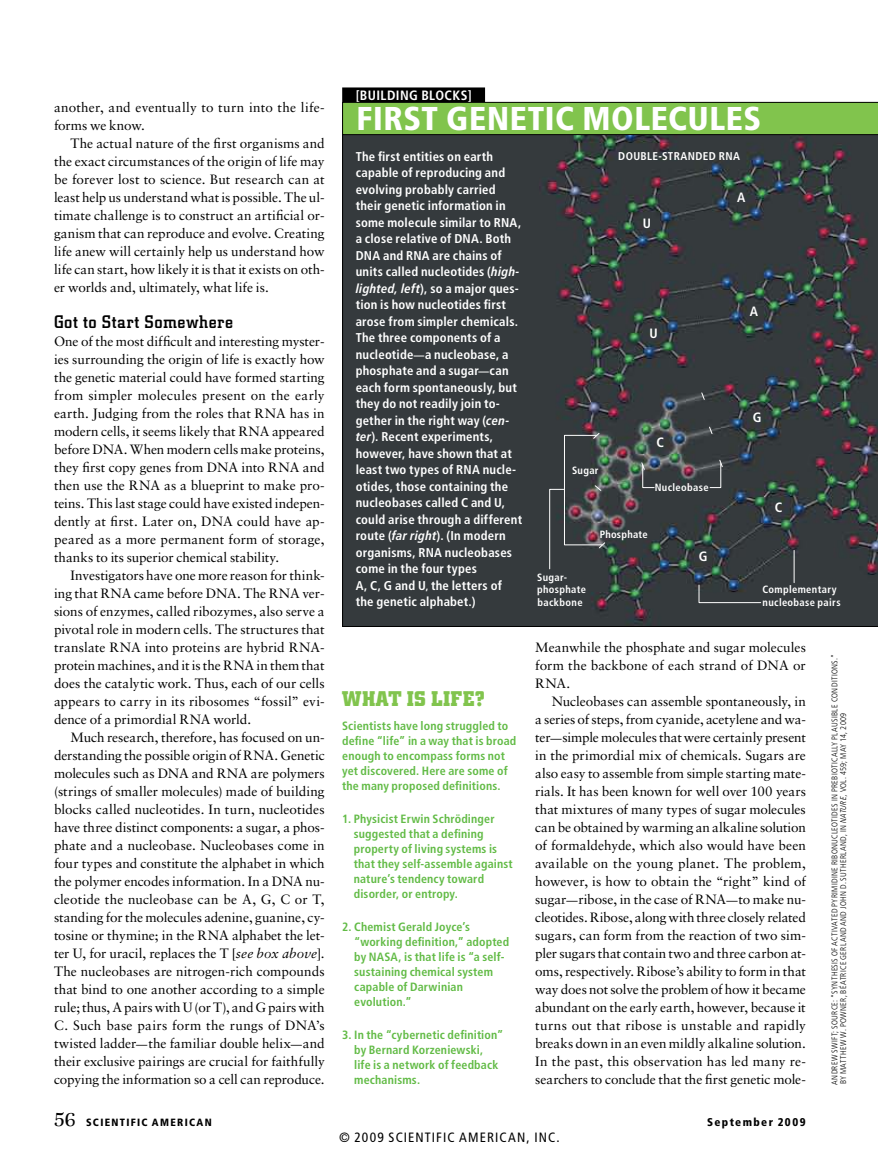
<style>
.page{position:relative;width:878px;height:1161px;background:#fff}
.page>*{position:absolute;margin:0;border:0;box-sizing:border-box;transform-origin:0 0}
.t1{font:900 condensed 33px "Frutiger LT Std";letter-spacing:.02em;color:#fff}
.t2{font:700 21px "City";letter-spacing:.035em;color:#81c44d}
.t3{font:500 18px "City";letter-spacing:.04em;color:#000}
.t4{font:13.5px/18px "Sabon LT Std";color:#000;text-align:justify}
.t5{font:condensed 13.5px "Frutiger LT Std";letter-spacing:.08em;color:#000}
.t6{font:700 condensed 13.5px "Frutiger LT Std";letter-spacing:.03em;color:#fff}
.t7{font:700 condensed 12.75px/16.5px "Frutiger LT Std";letter-spacing:.015em;color:#fff}
.t8{font:700 condensed 12px/15px "Frutiger LT Std";letter-spacing:.01em;color:#62bb46}
.t9{font:700 condensed 11.25px "Frutiger LT Std";letter-spacing:.035em;color:#fff}
.t10{font:900 condensed 11.25px "Frutiger LT Std";letter-spacing:.12em;color:#000}
.t11{font:700 condensed 10.5px/12.8px "Frutiger LT Std";letter-spacing:.03em;color:#fff}
.t12{font:900 condensed 10.5px "Frutiger LT Std";letter-spacing:.125em;color:#000}
.t13{font:300 condensed 8.25px/8.6px "Frutiger LT Std";letter-spacing:.04em;color:#000}
.s1{font-style:italic}
.s2{font-size:11.25px}
.s3{font-family:"Frutiger LT Com";font-style:italic}
.s4{font-size:10.5px}
.s5{font-family:"Zapf Intl ITC Std";font-weight:500;font-stretch:normal;font-size:21px}
</style>
<div class="page">
<svg style="left:342px;top:135px;width:536px;height:492px;background:#363b3e"></svg>
<div style="left:342px;top:87px;width:143px;height:17px;background:#000"></div>
<div style="left:342px;top:102px;width:536px;height:33px;background:#81c44d"></div>
<img style="left:549px;top:432px;width:56px;height:138px">
<svg style="left:708px;top:426px;width:5px;height:9px"></svg>
<svg style="left:700px;top:392px;width:5px;height:8px"></svg>
<svg style="left:641px;top:462px;width:14px;height:26px"></svg>
<svg style="left:709px;top:459px;width:14px;height:29px"></svg>
<svg style="left:698px;top:584px;width:63px;height:19px"></svg>
<hr style="left:793px;top:550px;width:1px;height:33px;background:#fff">
<p class="t4" style="left:54px;top:98px;width:272px">another, and eventually to turn into the life&shy;forms we know.</p>
<p class="t4" style="left:54px;top:134px;width:272px;text-indent:16px">The actual nature of the first organisms and the exact circumstances of the origin of life may be forever lost to science. But research can at least help us understand what is possible. The ul&shy;timate challenge is to construct an artificial or&shy;ganism that can reproduce and evolve. Creating life anew will certainly help us understand how life can start, how likely it is that it exists on oth&shy;er worlds and, ultimately, what life is.</p>
<h3 class="t3" style="left:54px;top:311px;width:180px">Got to Start Somewhere</h3>
<p class="t4" style="left:54px;top:332px;width:272px;text-align:left">One of the most difficult and interesting myster&shy;ies surrounding the origin of life is exactly how the genetic material could have formed starting from simpler molecules present on the early earth. Judging from the roles that RNA has in modern cells, it seems likely that RNA appeared before DNA. When modern cells make proteins, they first copy genes from DNA into RNA and then use the RNA as a blueprint to make pro&shy;teins. This last stage could have existed indepen&shy;dently at first. Later on, DNA could have ap-- peared as a more permanent form of storage, thanks to its superior chemical stability.</p>
<p class="t4" style="left:54px;top:566px;width:272px;text-indent:17px">Investigators have one more reason for think&shy;ing that RNA came before DNA. The RNA ver&shy;sions of enzymes, called ribozymes, also serve a pivotal role in modern cells. The structures that translate RNA into proteins are hybrid RNA&shy;protein machines, and it is the RNA in them that does the catalytic work. Thus, each of our cells appears to carry in its ribosomes “fossil” evi&shy;dence of a primordial RNA world.</p>
<p class="t4" style="left:54px;top:728px;width:272px;text-indent:17px">Much research, therefore, has focused on un&shy;derstanding the possible origin of RNA. Genetic molecules such as DNA and RNA are polymers (strings of smaller molecules) made of building blocks called nucleotides. In turn, nucleotides have three distinct components: a sugar, a phos&shy;phate and a nucleobase. Nucleobases come in four types and constitute the alphabet in which the polymer encodes information. In a DNA nu&shy;cleotide the nucleobase can be A, G, C or T, standing for the molecules adenine, guanine, cy&shy;tosine or thymine; in the RNA alphabet the let&shy;ter U, for uracil, replaces the T [<span class="s1">see box above</span>].<br>The nucleobases are nitrogen-rich compounds that bind to one another according to a simple rule; thus, A pairs with U (or T), and G pairs with C. Such base pairs form the rungs of DNA’s twisted ladder<span class="s2">—</span>the familiar double helix<span class="s2">—</span>and their exclusive pairings are crucial for faithfully copying the information so a cell can reproduce.</p>
<p class="t6" style="left:356px;top:88px;width:40px">[bui lding</p>
<p class="t6" style="left:421px;top:88px;width:52px">blocks]</p>
<h1 class="t1" style="left:356px;top:98px;width:403px">FIRST GENETIC MOLECULES</h1>
<p class="t9" style="left:618px;top:149px;width:123px">DOUBLE-STRANDED RNA</p>
<p class="t6" style="left:737px;top:189px;width:10px">A</p>
<p class="t7" style="left:355px;top:148px;width:168px">The first entities on earth capable of reproducing and evolving probably carried their genetic information in some molecule similar to RNA, a close relative of DNA. Both<br>DNA and RNA are chains of units called nucleotides (<span class="s3">high&shy;lighted, left</span>), so a major ques&shy;tion is how nucleotides first arose from simpler chemicals.<br>The three components of a nucleotide<span class="s4">—</span>a nucleobase, a phosphate and a sugar<span class="s4">—</span>can each form spontaneously, but they do not readily join to&shy;gether in the right way (<span class="s3">cen&shy;ter</span>). Recent experiments, however, have shown that at least two types of RNA nucle&shy;otides, those containing the nucleobases called C and U, could arise through a different route (<span class="s3">far right</span>). (In modern organisms, RNA nucleobases come in the four types<br>A, C, G and U<span class="s4">,</span> the letters of the genetic alphabet.)</p>
<p class="t6" style="left:642px;top:215px;width:10px">U</p>
<p class="t6" style="left:749px;top:303px;width:10px">A</p>
<p class="t6" style="left:649px;top:326px;width:10px">U</p>
<p class="t6" style="left:752px;top:409px;width:10px">G</p>
<p class="t6" style="left:656px;top:435px;width:9px">C</p>
<p class="t11" style="left:572px;top:464px;width:28px">Sugar</p>
<p class="t11" style="left:654px;top:481px;width:55px">Nucleobase</p>
<p class="t6" style="left:774px;top:499px;width:9px">C</p>
<p class="t11" style="left:599px;top:528px;width:49px">Phosphate</p>
<p class="t6" style="left:698px;top:548px;width:10px">G</p>
<p class="t11" style="left:537px;top:571px;width:50px">Sugar&shy;phosphate backbone</p>
<p class="t11" style="left:762px;top:583px;width:80px">Complementary nucleobase pairs</p>
<h2 class="t2" style="left:342px;top:686px;width:144px">What is LIFE?</h2>
<p class="t8" style="left:342px;top:718px;width:175px">Scientists have long struggled to define “life” in a way that is broad enough to encompass forms not yet discovered. Here are some of the many proposed definitions.</p>
<p class="t8" style="left:354px;top:811px;width:160px;text-indent:-12px">1. Physicist Erwin Schrödinger suggested that a defining property of living systems is that they self-assemble against nature’s tendency toward disorder, or entropy.</p>
<p class="t8" style="left:354px;top:919px;width:156px;text-indent:-12px">2. Chemist Gerald Joyce’s “working definition,” adopted by NASA, is that life is “a self&shy;sustaining chemical system capable of Darwinian evolution.”</p>
<p class="t8" style="left:354px;top:1027px;width:151px;text-indent:-12px">3. In the “cybernetic definition” by Bernard Korzeniewski,<br>life is a network of feedback mechanisms.</p>
<p class="t4" style="left:535px;top:638px;width:272px">Meanwhile the phosphate and sugar molecules form the backbone of each strand of DNA or RNA.</p>
<p class="t4" style="left:535px;top:692px;width:272px;text-indent:17px">Nucleobases can assemble spontaneously, in a series of steps, from cyanide, acetylene and wa&shy;ter<span class="s2">—</span>simple molecules that were certainly present in the primordial mix of chemicals. Sugars are also easy to assemble from simple starting mate&shy;rials. It has been known for well over 100 years that mixtures of many types of sugar molecules can be obtained by warming an alkaline solution of formaldehyde, which also would have been available on the young planet. The problem, however, is how to obtain the “right” kind of sugar<span class="s2">—</span>ribose, in the case of RNA<span class="s2">—</span>to make nu&shy;cleotides. Ribose, along with three closely related sugars, can form from the reaction of two sim&shy;pler sugars that contain two and three carbon at&shy;oms, respectively. Ribose’s ability to form in that way does not solve the problem of how it became abundant on the early earth, however, because it turns out that ribose is unstable and rapidly breaks down in an even mildly alkaline solution.<br>In the past, this observation has led many re&shy;searchers to conclude that the first genetic mole-</p>
<p class="t13" style="left:830px;top:1085px;width:432px;rotate:-90deg">andrew swift; source: “Synthesis of activated pyrimidine ribonucleotides in prebiotically plausible conditions.” by Matthew W. Powner, Béatrice Gerland and John D. Sutherland, in <span class="s3">Nature,</span> Vol. 459; May 14, 2009</p>
<p class="t12" style="left:54px;top:1116px;width:159px"><span class="s5">56</span> SCIENTIFIC AMERICAN</p>
<p class="t10" style="left:707px;top:1115px;width:100px">SEPTEMBER 2009</p>
<p class="t5" style="left:339px;top:1129px;width:222px">© 2009 SCIENTIFIC AMERICAN, INC.</p>
</div>
